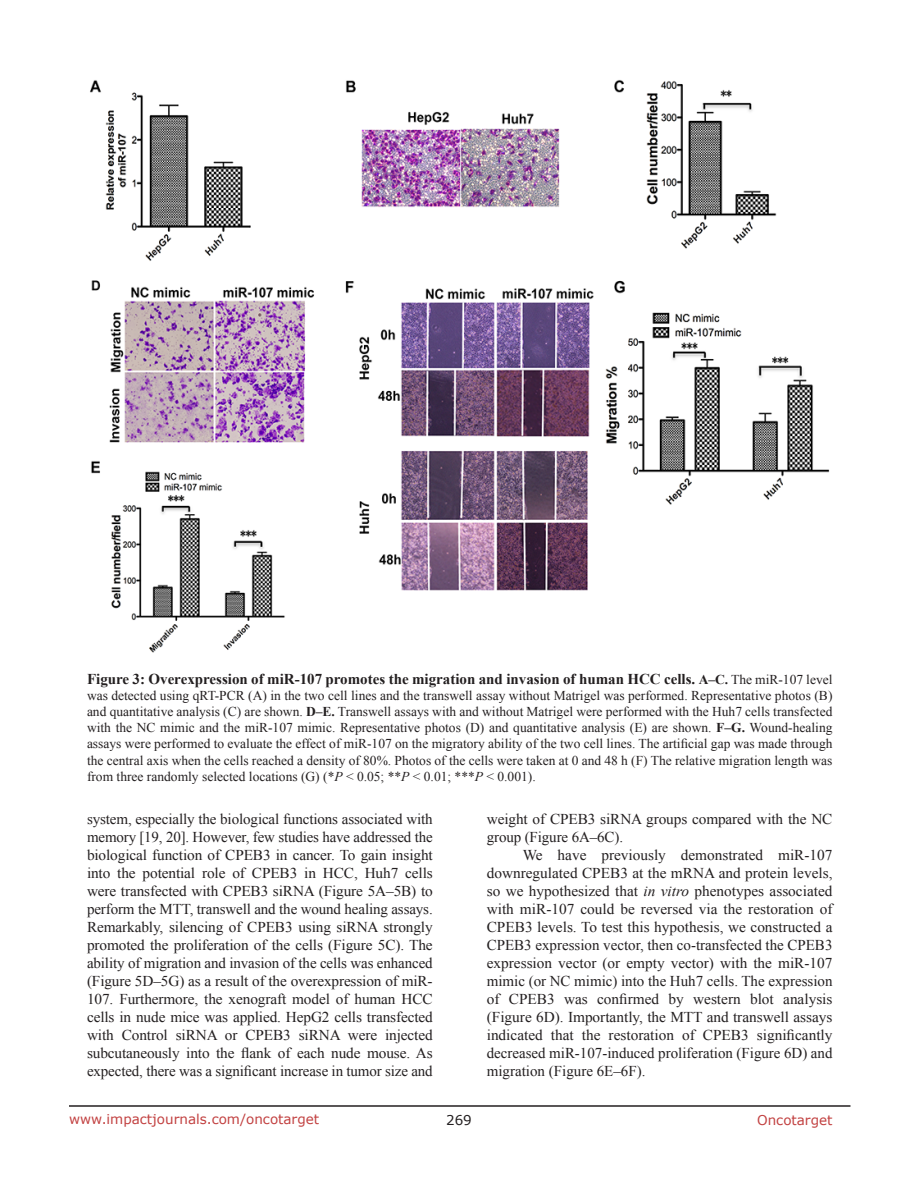
<style>
.page{position:relative;width:918px;height:1188px;background:#fff}
.page>*{position:absolute;margin:0;border:0;box-sizing:border-box;transform-origin:0 0}
.BodyText{font:15px/18px "Times New Roman";letter-spacing:-.01em;color:#231f20;text-align:justify}
.FigureText{font:700 15px "Times New Roman";color:#231f20}
.FigureText-2{font:13.5px/16.2px "Times New Roman";color:#231f20;text-align:justify}
.t1{font:13.5px "Verdana";color:#c24141}
.t2{font:13.5px "Verdana";color:#231f20}
.s1{font-size:13.5px}
.s2{font-weight:400;font-size:13.5px}
.s3{font-weight:700}
.s4{font-style:italic}
</style>
<div class="page">
<hr style="left:69px;top:1105px;width:781px;height:2px;background:#231f20">
<img style="left:90px;top:80px;width:740px;height:573px">
<p class="FigureText" style="left:87px;top:668px;width:747px">Figure 3: Overexpression of miR-107 promotes the migration and invasion of human HCC cells. <span class="s1">A–C.</span> <span class="s2">The miR-107 level</span></p>
<p class="FigureText-2" style="left:87px;top:687px;width:747px">was detected using qRT-PCR (A) in the two cell lines and the transwell assay without Matrigel was performed. Representative photos (B) and quantitative analysis (C) are shown. <span class="s3">D–E.</span> Transwell assays with and without Matrigel were performed with the Huh7 cells transfected with the NC mimic and the miR-107 mimic. Representative photos (D) and quantitative analysis (E) are shown. <span class="s3">F–G.</span> Wound-healing assays were performed to evaluate the effect of miR-107 on the migratory ability of the two cell lines. The artificial gap was made through the central axis when the cells reached a density of 80%. Photos of the cells were taken at 0 and 48 h (F) The relative migration length was from three randomly selected locations (G) (*<span class="s4">P</span> &lt; 0.05; **<span class="s4">P</span> &lt; 0.01; ***<span class="s4">P</span> &lt; 0.001).</p>
<p class="BodyText" style="left:87px;top:810px;width:347px">system, especially the biological functions associated with memory [19, 20]. However, few studies have addressed the biological function of CPEB3 in cancer. To gain insight into the potential role of CPEB3 in HCC, Huh7 cells were transfected with CPEB3 siRNA (Figure 5A–5B) to perform the MTT, transwell and the wound healing assays.<br>Remarkably, silencing of CPEB3 using siRNA strongly promoted the proliferation of the cells (Figure 5C). The ability of migration and invasion of the cells was enhanced (Figure 5D–5G) as a result of the overexpression of miR-107. Furthermore, the xenograft model of human HCC cells in nude mice was applied. HepG2 cells transfected with Control siRNA or CPEB3 siRNA were injected subcutaneously into the flank of each nude mouse. As expected, there was a significant increase in tumor size and</p>
<p class="BodyText" style="left:487px;top:810px;width:347px">weight of CPEB3 siRNA groups compared with the NC group (Figure 6A–6C).</p>
<p class="BodyText" style="left:487px;top:846px;width:347px;text-indent:36px">We have previously demonstrated miR-107 downregulated CPEB3 at the mRNA and protein levels, so we hypothesized that <span class="s4">in vitro</span> phenotypes associated with miR-107 could be reversed via the restoration of CPEB3 levels. To test this hypothesis, we constructed a CPEB3 expression vector, then co-transfected the CPEB3 expression vector (or empty vector) with the miR-107 mimic (or NC mimic) into the Huh7 cells. The expression of CPEB3 was confirmed by western blot analysis (Figure 6D). Importantly, the MTT and transwell assays indicated that the restoration of CPEB3 significantly decreased miR-107-induced proliferation (Figure 6D) and migration (Figure 6E–6F).</p>
<p class="t1" style="left:69px;top:1110px;width:252px">www.impactjournals.com/oncotarget</p>
<p class="t2" style="left:446px;top:1111px;width:27px">269</p>
<p class="t1" style="left:757px;top:1111px;width:77px">Oncotarget</p>
</div>
